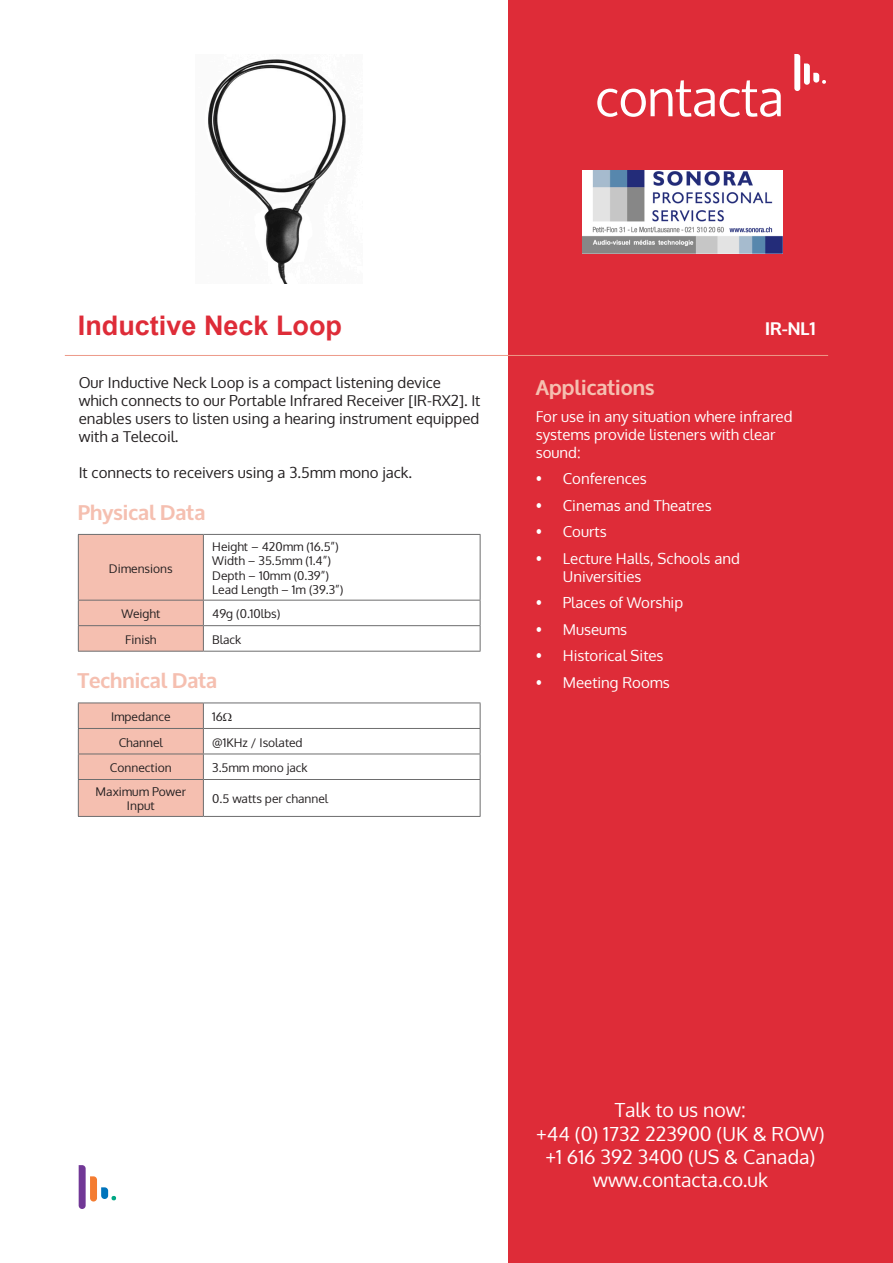
<style>
.page{position:relative;width:893px;height:1263px;background:#fff}
.page>*{position:absolute;margin:0;border:0;box-sizing:border-box;transform-origin:0 0}
.t1{font:700 27px "Arial";color:#de2c38}
.t2{font:700 21px "Oxygen";color:#f5bfb0}
.t3{font:19.5px "Oxygen";color:#fff}
.t4{font:700 18px "Oxygen";color:#fff}
.t5{font:15px/18px "Oxygen";color:#231f20}
.t6{font:15px/18px "Oxygen";color:#fff}
.t7{font:12px/14.4px "Oxygen";color:#231f20;text-align:center}
</style>
<div class="page">
<img style="left:208px;top:59px;width:138px;height:224px">
<div style="left:508px;top:0;width:385px;height:1263px;background:#de2c38"></div>
<hr style="left:65px;top:355px;width:763px;height:1px;background:#ed9988">
<svg style="left:79px;top:1165px;width:37px;height:44px"></svg>
<svg style="left:597px;top:80px;width:184px;height:37px"></svg>
<svg style="left:794px;top:54px;width:32px;height:37px"></svg>
<hr style="left:203px;top:600px;width:277px;height:1px;background:#6d6d6e">
<hr style="left:203px;top:625px;width:277px;height:1px;background:#6d6d6e">
<hr style="left:78px;top:651px;width:125px;height:1px;background:#6d6d6e">
<hr style="left:203px;top:534px;width:277px;height:1px;background:#6d6d6e">
<hr style="left:480px;top:535px;width:1px;height:65px;background:#6d6d6e">
<div style="left:78px;top:534px;width:126px;height:117px;background:#f5bfb0"></div>
<svg style="left:480px;top:600px;width:1px;height:51px"></svg>
<hr style="left:203px;top:651px;width:277px;height:1px;background:#6d6d6e">
<hr style="left:78px;top:600px;width:125px;height:1px;background:#6d6d6e">
<hr style="left:78px;top:702px;width:125px;height:1px;background:#6d6d6e">
<hr style="left:203px;top:702px;width:277px;height:1px;background:#6d6d6e">
<hr style="left:203px;top:728px;width:277px;height:1px;background:#6d6d6e">
<div style="left:78px;top:703px;width:126px;height:113px;background:#f5bfb0"></div>
<hr style="left:203px;top:754px;width:277px;height:1px;background:#6d6d6e">
<svg style="left:480px;top:703px;width:1px;height:76px"></svg>
<hr style="left:78px;top:779px;width:125px;height:1px;background:#6d6d6e">
<hr style="left:78px;top:780px;width:1px;height:36px;background:#6d6d6e">
<hr style="left:203px;top:779px;width:277px;height:1px;background:#6d6d6e">
<hr style="left:480px;top:780px;width:1px;height:36px;background:#6d6d6e">
<hr style="left:78px;top:816px;width:125px;height:1px;background:#6d6d6e">
<hr style="left:203px;top:816px;width:277px;height:1px;background:#6d6d6e">
<img style="left:583px;top:170px;width:200px;height:83px">
<p class="t1" style="left:78px;top:307px;width:266px">Inductive Neck Loop</p>
<p class="t4" style="left:765px;top:318px;width:52px">IR-NL1</p>
<p class="t2" style="left:536px;top:375px;width:120px">Applications</p>
<p class="t6" style="left:536px;top:407px;width:258px">For use in any situation where infrared systems provide listeners with clear sound:</p>
<p class="t6" style="left:536px;top:470px;width:113px">• Conferences</p>
<p class="t6" style="left:536px;top:496px;width:177px">• Cinemas and Theatres</p>
<p class="t6" style="left:536px;top:523px;width:72px">• Courts</p>
<p class="t6" style="left:563px;top:549px;width:179px;text-indent:-27px">• Lecture Halls, Schools and<br>Universities</p>
<p class="t6" style="left:536px;top:594px;width:149px">• Places of Worship</p>
<p class="t6" style="left:536px;top:620px;width:93px">• Museums</p>
<p class="t6" style="left:536px;top:647px;width:129px">• Historical Sites</p>
<p class="t6" style="left:536px;top:673px;width:135px">• Meeting Rooms</p>
<p class="t5" style="left:79px;top:373px;width:403px">Our Inductive Neck Loop is a compact listening device which connects to our Portable Infrared Receiver [IR-RX2]. It enables users to listen using a hearing instrument equipped with a Telecoil.</p>
<p class="t5" style="left:79px;top:463px;width:335px">It connects to receivers using a 3.5mm mono jack.</p>
<p class="t2" style="left:78px;top:499px;width:129px">Physical Data</p>
<p class="t7" style="left:212px;top:539px;width:128px">Height – 420mm (16.5”)</p>
<p class="t7" style="left:212px;top:554px;width:120px">Width – 35.5mm (1.4”)</p>
<p class="t7" style="left:212px;top:568px;width:118px">Depth – 10mm (0.39”)</p>
<p class="t7" style="left:212px;top:583px;width:133px">Lead Length – 1m (39.3”)</p>
<p class="t7" style="left:109px;top:561px;width:65px">Dimensions</p>
<p class="t7" style="left:122px;top:607px;width:40px">Weight</p>
<p class="t7" style="left:212px;top:607px;width:70px">49g (0.10lbs)</p>
<p class="t7" style="left:125px;top:632px;width:33px">Finish</p>
<p class="t7" style="left:212px;top:632px;width:31px">Black</p>
<p class="t2" style="left:78px;top:668px;width:141px">Technical Data</p>
<p class="t7" style="left:111px;top:709px;width:61px">Impedance</p>
<p class="t7" style="left:212px;top:709px;width:12px">16</p>
<p class="t7" style="left:119px;top:735px;width:46px">Channel</p>
<p class="t7" style="left:212px;top:735px;width:92px">@1KHz / Isolated</p>
<p class="t7" style="left:110px;top:760px;width:63px">Connection</p>
<p class="t7" style="left:212px;top:760px;width:97px">3.5mm mono jack</p>
<p class="t7" style="left:96px;top:784px;width:92px">Maximum Power<br>Input</p>
<p class="t7" style="left:212px;top:792px;width:117px">0.5 watts per channel</p>
<p class="t3" style="left:615px;top:1097px;width:132px">Talk to us now:</p>
<p class="t3" style="left:536px;top:1120px;width:290px">+44 (0) 1732 223900 (UK &amp; ROW)</p>
<p class="t3" style="left:545px;top:1144px;width:272px">+1 616 392 3400 (US &amp; Canada)</p>
<p class="t3" style="left:593px;top:1167px;width:177px">www.contacta.co.uk</p>
</div>
